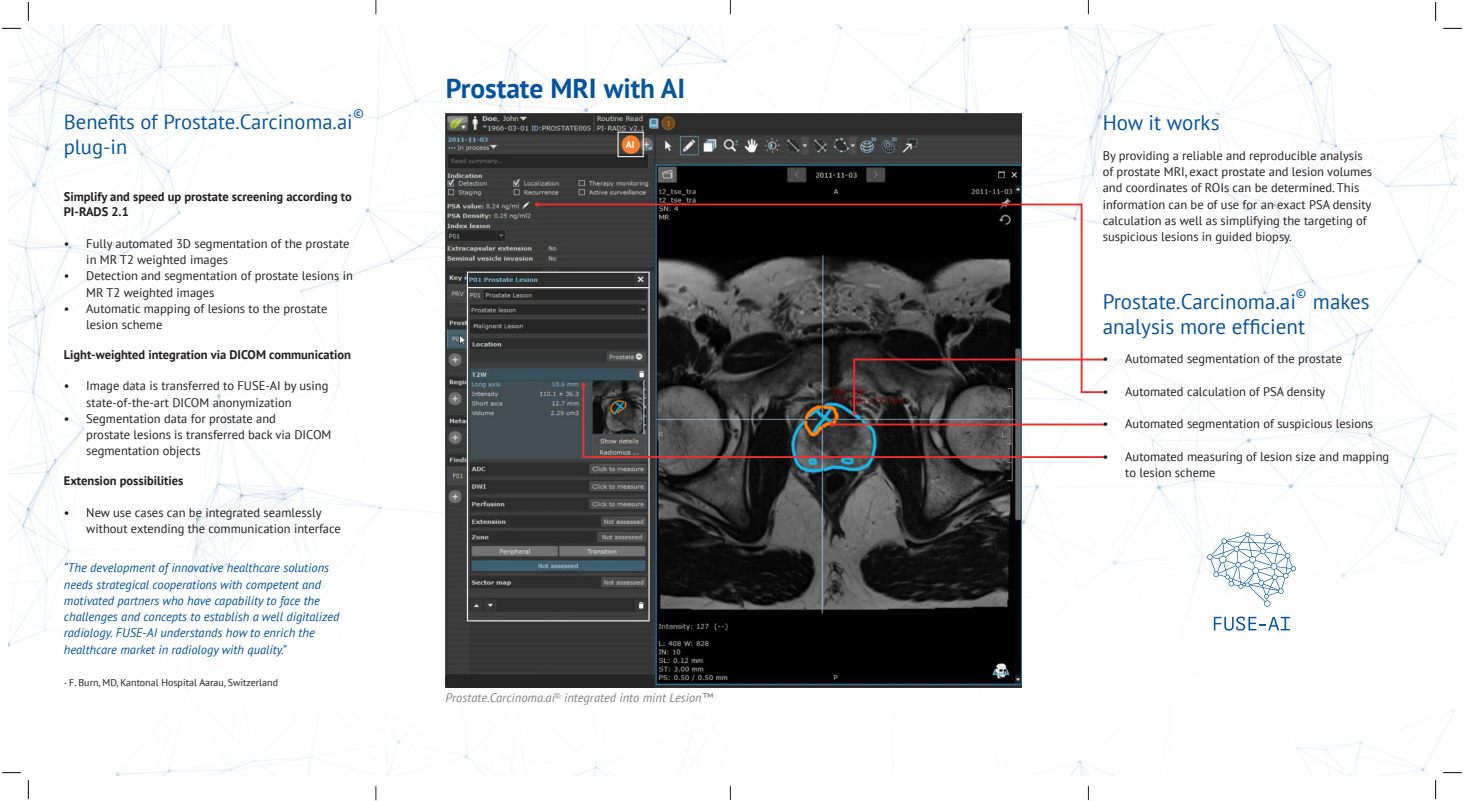
<style>
.page{position:relative;width:1464px;height:801px;background:#fff}
.page>*{position:absolute;margin:0;border:0;box-sizing:border-box;transform-origin:0 0}
.t1{font:700 27.5px "PT Sans";color:#03549d}
.t2{font:21.25px/25.5px "PT Sans";color:#07559c}
.t3{font:20.62px/24.8px "PT Sans";color:#07579c}
.t4{font:17.5px "PT Mono";color:#03549d}
.t5{font:12.5px/16.2px "PT Sans";color:#231f20}
.t6{font:italic 12.5px/16.2px "PT Sans";color:#03549d}
.t7{font:700 12.5px/15px "PT Sans";color:#231f20}
.t8{font:italic 12.5px "PT Sans";color:#808285}
.t9{font:10px "PT Sans";color:#231f20}
.t10{font:700 10px "PT Sans";color:#fff}
.s1{color:#07559c}
</style>
<div class="page">
<img style="left:9px;top:24px;width:1447px;height:499px">
<img style="left:446px;top:113px;width:575px;height:574px">
<svg style="left:1207px;top:532px;width:88px;height:75px"></svg>
<svg style="left:1213px;top:616px;width:76px;height:14px"></svg>
<hr style="left:537px;top:204px;width:544px;height:1px;background:#ee2d2d">
<hr style="left:583px;top:456px;width:522px;height:2px;background:#ee302e">
<hr style="left:1080px;top:204px;width:2px;height:188px;background:#ee2d2d">
<hr style="left:853px;top:359px;width:2px;height:53px;background:#ee2d2d">
<hr style="left:582px;top:384px;width:2px;height:73px;background:#ee302e">
<hr style="left:1080px;top:391px;width:25px;height:2px;background:#ee2d2d">
<hr style="left:854px;top:359px;width:251px;height:1px;background:#ee2d2d">
<hr style="left:832px;top:423px;width:273px;height:2px;background:#ee2d2d">
<svg style="left:535px;top:202px;width:4px;height:4px"></svg>
<svg style="left:852px;top:411px;width:4px;height:4px"></svg>
<svg style="left:829px;top:422px;width:4px;height:4px"></svg>
<div style="left:621px;top:135px;width:19px;height:19px;background:#f4802b;border-radius:50%"></div>
<svg style="left:376px;top:786px;width:1px;height:14px"></svg>
<svg style="left:376px;top:0;width:1px;height:14px"></svg>
<svg style="left:730px;top:786px;width:1px;height:14px"></svg>
<svg style="left:730px;top:0;width:1px;height:14px"></svg>
<svg style="left:1088px;top:786px;width:1px;height:14px"></svg>
<svg style="left:1088px;top:0;width:1px;height:14px"></svg>
<svg style="left:2px;top:28px;width:19px;height:1px"></svg>
<svg style="left:1443px;top:28px;width:18px;height:1px"></svg>
<svg style="left:2px;top:772px;width:19px;height:1px"></svg>
<svg style="left:1443px;top:772px;width:18px;height:1px"></svg>
<svg style="left:28px;top:2px;width:1px;height:19px"></svg>
<svg style="left:28px;top:780px;width:1px;height:19px"></svg>
<svg style="left:1435px;top:2px;width:1px;height:19px"></svg>
<svg style="left:1435px;top:780px;width:1px;height:19px"></svg>
<p class="t1" style="left:446px;top:70px;width:241px">Prostate MRI <span class="s1">with AI</span></p>
<p class="t4" style="left:353px;top:103px;width:12px">©</p>
<p class="t3" style="left:64px;top:109px;width:290px">Benefits of Prostate.Carcinoma.ai plug-in</p>
<p class="t2" style="left:1102px;top:109px;width:118px">How it works</p>
<p class="t10" style="left:626px;top:138px;width:10px">AI</p>
<p class="t5" style="left:1102px;top:147px;width:271px">By providing a reliable and reproducible analysis of prostate MRI, exact prostate and lesion volumes and coordinates of ROIs can be determined. This information can be of use for an exact PSA density calculation as well as simplifying the targeting of suspicious lesions in guided biopsy.</p>
<p class="t7" style="left:64px;top:189px;width:290px">Simplify and speed up prostate screening according to<br>PI-RADS 2.1</p>
<p class="t5" style="left:86px;top:235px;width:265px;text-indent:-22px">• Fully automated 3D segmentation of the prostate in MR T2 weighted images</p>
<p class="t5" style="left:86px;top:267px;width:268px;text-indent:-22px">• Detection and segmentation of prostate lesions in<br>MR T2 weighted images</p>
<p class="t5" style="left:86px;top:300px;width:242px;text-indent:-22px">• Automatic mapping of lesions to the prostate lesion scheme</p>
<p class="t7" style="left:64px;top:347px;width:289px">Light-weighted integration via DICOM communication</p>
<p class="t5" style="left:86px;top:377px;width:244px;text-indent:-22px">• Image data is transferred to FUSE-AI by using state-of-the-art DICOM anonymization</p>
<p class="t5" style="left:86px;top:410px;width:247px;text-indent:-22px">• Segmentation data for prostate and<br>prostate lesions is transferred back via DICOM segmentation objects</p>
<p class="t7" style="left:64px;top:473px;width:121px">Extension possibilities</p>
<p class="t5" style="left:86px;top:504px;width:256px;text-indent:-22px">• New use cases can be integrated seamlessly without extending the communication interface</p>
<p class="t6" style="left:64px;top:560px;width:267px">“The development of innovative healthcare solutions needs strategical cooperations with competent and</p>
<p class="t6" style="left:64px;top:592px;width:258px">motivated partners who have capability to face the</p>
<p class="t6" style="left:64px;top:608px;width:277px">challenges and concepts to establish a well digitalized radiology. FUSE-AI understands how to enrich the</p>
<p class="t6" style="left:64px;top:641px;width:224px">healthcare market in radiology with quality.”</p>
<p class="t9" style="left:64px;top:676px;width:216px">- F. Burn, MD, Kantonal Hospital Aarau, Switzerland</p>
<p class="t4" style="left:1295px;top:283px;width:12px">©</p>
<p class="t2" style="left:1102px;top:288px;width:268px">Prostate.Carcinoma.ai makes analysis more efficient</p>
<p class="t5" style="left:1102px;top:351px;width:241px">• Automated segmentation of the prostate</p>
<p class="t5" style="left:1102px;top:383px;width:224px">• Automated calculation of PSA density</p>
<p class="t5" style="left:1102px;top:416px;width:272px">• Automated segmentation of suspicious lesions</p>
<p class="t5" style="left:1125px;top:448px;width:265px;text-indent:-22px">• Automated measuring of lesion size and mapping to lesion scheme</p>
<p class="t8" style="left:445px;top:690px;width:269px">Prostate.Carcinoma.ai<sup>©</sup> integrated into mint Lesion™</p>
</div>
